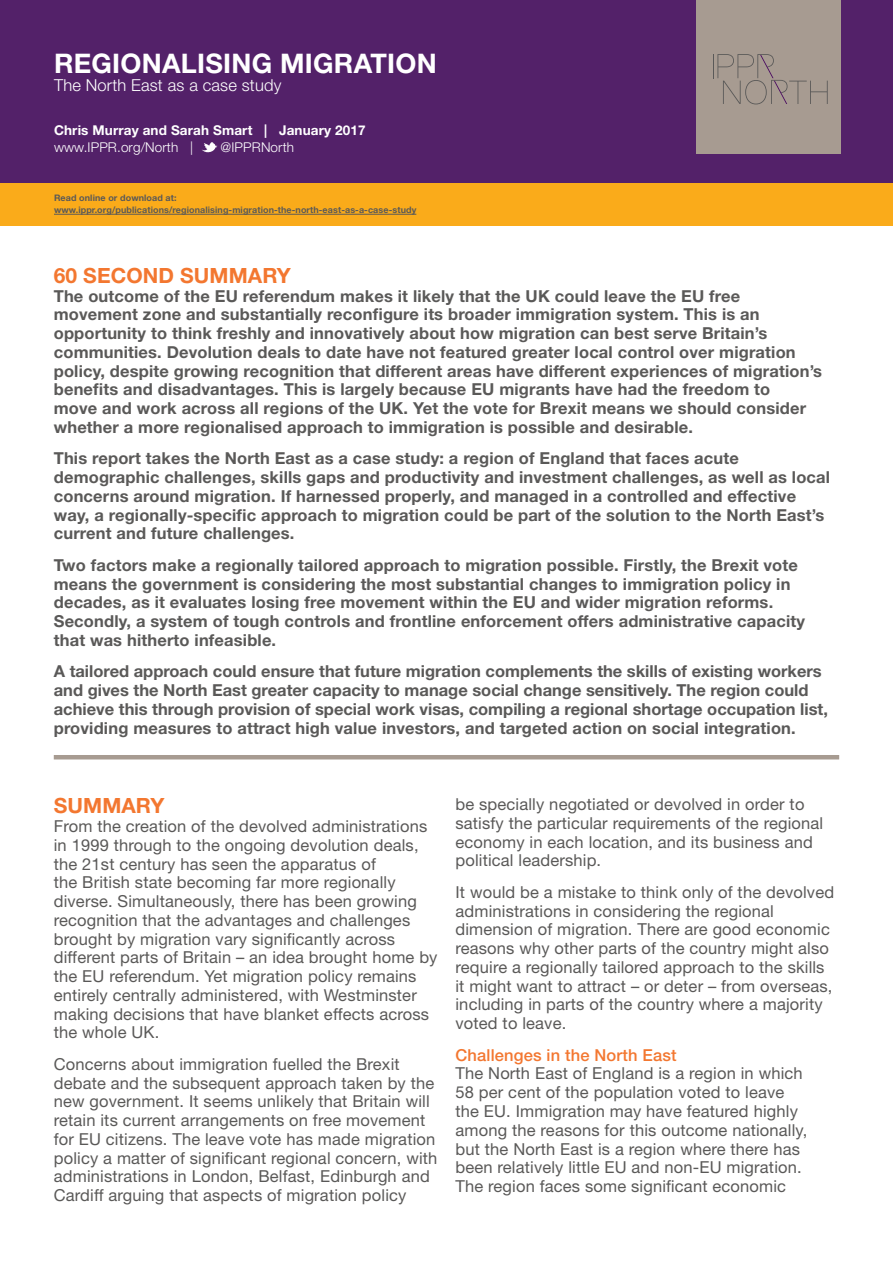
<style>
.page{position:relative;width:893px;height:1263px;background:#fff}
.page>*{position:absolute;margin:0;border:0;box-sizing:border-box;transform-origin:0 0}
.Sum_title_white{font:700 27px "Helvetica Neue LT Std";letter-spacing:.01em;color:#fff}
.Subhead_1{font:700 21px "Helvetica Neue LT Std";letter-spacing:.005em;color:#f37730}
.Body_para{font:16.5px/18.8px "Helvetica Neue LT Std";letter-spacing:.01em;color:#5a5958}
.Body_para-2{font:700 16.5px/18.8px "Helvetica Neue LT Std";letter-spacing:.01em;color:#5a5958}
.Body_para__60s_last{font:700 16.5px/18.8px "Helvetica Neue LT Std";color:#5a5958}
.Sum_subtitle_white{font:300 16.5px "Helvetica Neue LT Std";letter-spacing:.01em;color:#fff}
.Subhead_2{font:500 16.5px "Helvetica Neue LT Std";letter-spacing:.01em;color:#f37730}
.Sum_authors_white{font:700 13.5px "Helvetica Neue LT Std";letter-spacing:.01em;color:#fff}
.Sum_website_tweet_wh{font:300 13.5px "Helvetica Neue LT Std";letter-spacing:.01em;color:#fff}
.Sum_pub_link{font:700 9px/12px "Helvetica Neue LT Std";letter-spacing:.01em;color:#5a5958}
</style>
<div class="page">
<div style="left:0;top:30px;width:893px;height:195px;background:#faab1a"></div>
<hr style="left:54px;top:214px;width:362px;height:1px;background:#5a5958">
<div style="left:0;top:0;width:893px;height:183px;background:#532169"></div>
<svg style="left:202px;top:142px;width:15px;height:11px"></svg>
<div style="left:696px;top:0;width:144px;height:153px;background:#a79b91"></div>
<svg style="left:713px;top:54px;width:115px;height:50px"></svg>
<hr style="left:54px;top:755px;width:785px;height:4px;background:#a79b91">
<p class="Sum_title_white" style="left:54px;top:47px;width:384px">REGIONALISING MIGRATION</p>
<p class="Sum_subtitle_white" style="left:54px;top:75px;width:229px">The North East as a case study</p>
<p class="Sum_authors_white" style="left:54px;top:122px;width:313px">Chris Murray and Sarah Smart | January 2017</p>
<p class="Sum_website_tweet_wh" style="left:54px;top:139px;width:141px">www.IPPR.org/North |</p>
<p class="Sum_website_tweet_wh" style="left:220px;top:139px;width:75px">@IPPRNorth</p>
<p class="Sum_pub_link" style="left:54px;top:192px;width:364px">Read online or download at: www.ippr.org/publications/regionalising-migration-the-north-east-as-a-case-study</p>
<p class="Subhead_1" style="left:54px;top:262px;width:239px">60 SECOND SUMMARY</p>
<p class="Body_para-2" style="left:54px;top:286px;width:770px">The outcome of the EU referendum makes it likely that the UK could leave the EU free movement zone and substantially reconfigure its broader immigration system. This is an opportunity to think freshly and innovatively about how migration can best serve Britain’s communities. Devolution deals to date have not featured greater local control over migration policy, despite growing recognition that different areas have different experiences of migration’s benefits and disadvantages. This is largely because EU migrants have had the freedom to<br>move and work across all regions of the UK. Yet the vote for Brexit means we should consider whether a more regionalised approach to immigration is possible and desirable.</p>
<p class="Body_para-2" style="left:54px;top:449px;width:778px">This report takes the North East as a case study: a region of England that faces acute demographic challenges, skills gaps and productivity and investment challenges, as well as local concerns around migration. If harnessed properly, and managed in a controlled and effective way, a regionally-specific approach to migration could be part of the solution to the North East’s current and future challenges.</p>
<p class="Body_para-2" style="left:54px;top:555px;width:753px">Two factors make a regionally tailored approach to migration possible. Firstly, the Brexit vote means the government is considering the most substantial changes to immigration policy in decades, as it evaluates losing free movement within the EU and wider migration reforms.<br>Secondly, a system of tough controls and frontline enforcement offers administrative capacity that was hitherto infeasible.</p>
<p class="Body_para__60s_last" style="left:54px;top:662px;width:776px">A tailored approach could ensure that future migration complements the skills of existing workers and gives the North East greater capacity to manage social change sensitively. The region could achieve this through provision of special work visas, compiling a regional shortage occupation list, providing measures to attract high value investors, and targeted action on social integration.</p>
<p class="Subhead_1" style="left:54px;top:793px;width:112px">SUMMARY</p>
<p class="Body_para" style="left:54px;top:817px;width:385px">From the creation of the devolved administrations in 1999 through to the ongoing devolution deals, the 21st century has seen the apparatus of<br>the British state becoming far more regionally diverse. Simultaneously, there has been growing recognition that the advantages and challenges brought by migration vary significantly across different parts of Britain – an idea brought home by the EU referendum. Yet migration policy remains entirely centrally administered, with Westminster making decisions that have blanket effects across the whole UK.</p>
<p class="Body_para" style="left:54px;top:1054px;width:385px">Concerns about immigration fuelled the Brexit debate and the subsequent approach taken by the new government. It seems unlikely that Britain will retain its current arrangements on free movement for EU citizens. The leave vote has made migration policy a matter of significant regional concern, with administrations in London, Belfast, Edinburgh and Cardiff arguing that aspects of migration policy</p>
<p class="Body_para" style="left:455px;top:795px;width:369px">be specially negotiated or devolved in order to satisfy the particular requirements of the regional economy in each location, and its business and political leadership.</p>
<p class="Body_para" style="left:455px;top:882px;width:380px">It would be a mistake to think only of the devolved administrations in considering the regional dimension of migration. There are good economic reasons why other parts of the country might also require a regionally tailored approach to the skills it might want to attract – or deter – from overseas, including in parts of the country where a majority voted to leave.</p>
<p class="Subhead_2" style="left:455px;top:1045px;width:223px">Challenges in the North East</p>
<p class="Body_para" style="left:455px;top:1064px;width:353px">The North East of England is a region in which 58 per cent of the population voted to leave the EU. Immigration may have featured highly among the reasons for this outcome nationally, but the North East is a region where there has been relatively little EU and non-EU migration.<br>The region faces some significant economic</p>
</div>
